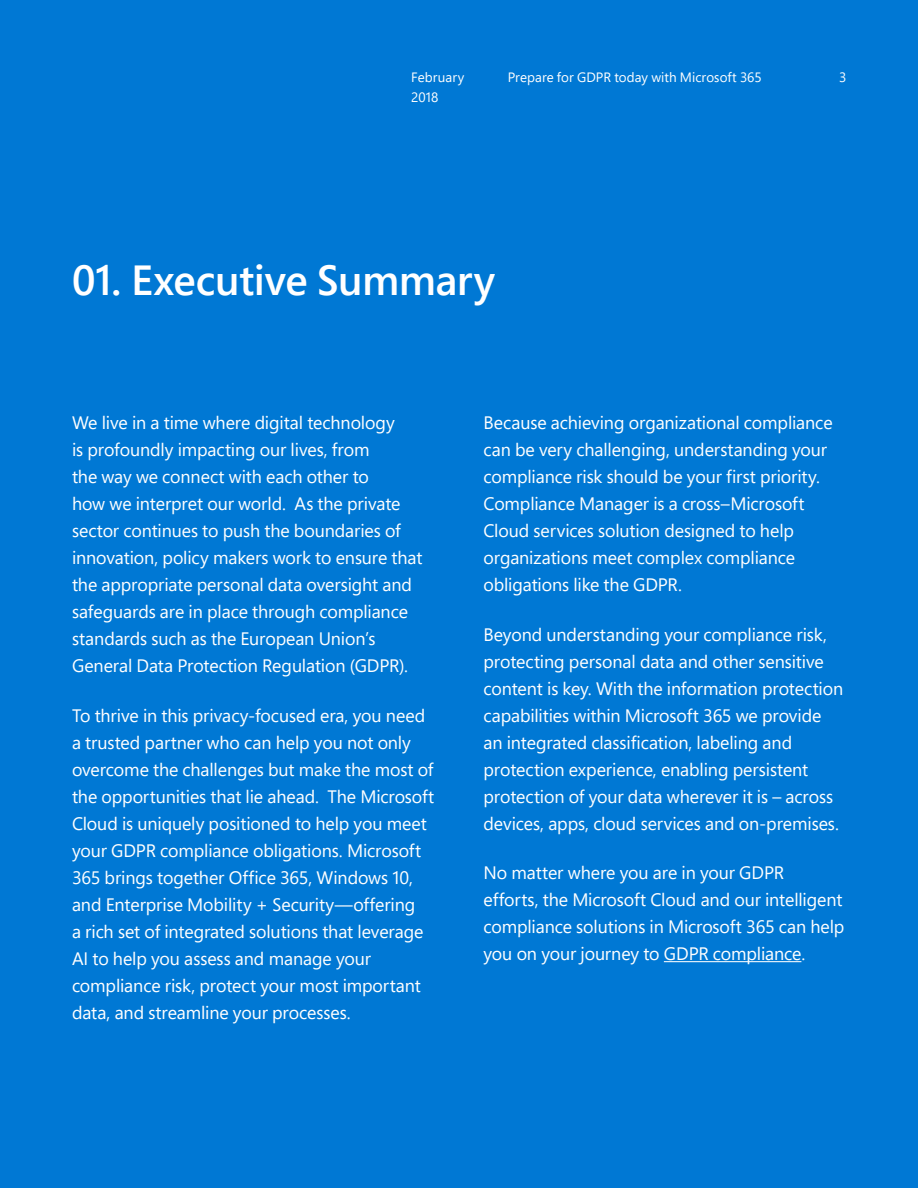
<style>
.page{position:relative;width:918px;height:1188px;background:#0078d4}
.page>*{position:absolute;margin:0;border:0;box-sizing:border-box;transform-origin:0 0}
.t1{font:600 42px "Segoe Pro";letter-spacing:-.01em;color:#fff}
.t2{font:18px/27px "Segoe Pro";letter-spacing:-.005em;color:#fff}
.t3{font:13.5px "Segoe Pro";letter-spacing:.005em;color:#fff}
</style>
<div class="page">
<hr style="left:664px;top:961px;width:137px;height:1px;background:#fff">
<p class="t3" style="left:411px;top:68px;width:55px">February</p>
<p class="t3" style="left:508px;top:68px;width:256px">Prepare for GDPR today with Microsoft 365</p>
<p class="t3" style="left:411px;top:88px;width:29px">2018</p>
<h1 class="t1" style="left:72px;top:252px;width:425px">01. Executive Summary</h1>
<p class="t3" style="left:839px;top:68px;width:9px">3</p>
<p class="t2" style="left:72px;top:409px;width:352px">We live in a time where digital technology<br>is profoundly impacting our lives, from<br>the way we connect with each other to<br>how we interpret our world. As the private sector continues to push the boundaries of innovation, policy makers work to ensure that the appropriate personal data oversight and safeguards are in place through compliance standards such as the European Union’s General Data Protection Regulation (GDPR).</p>
<p class="t2" style="left:72px;top:701px;width:364px">To thrive in this privacy-focused era, you need a trusted partner who can help you not only overcome the challenges but make the most of the opportunities that lie ahead. The Microsoft Cloud is uniquely positioned to help you meet your GDPR compliance obligations. Microsoft 365 brings together Office 365, Windows 10, and Enterprise Mobility + Security—offering<br>a rich set of integrated solutions that leverage AI to help you assess and manage your compliance risk, protect your most important data, and streamline your processes.</p>
<p class="t2" style="left:483px;top:409px;width:351px">Because achieving organizational compliance can be very challenging, understanding your compliance risk should be your first priority.<br>Compliance Manager is a cross–Microsoft Cloud services solution designed to help organizations meet complex compliance obligations like the GDPR.</p>
<p class="t2" style="left:483px;top:620px;width:361px">Beyond understanding your compliance risk, protecting personal data and other sensitive content is key. With the information protection capabilities within Microsoft 365 we provide an integrated classification, labeling and protection experience, enabling persistent protection of your data wherever it is – across devices, apps, cloud services and on-premises.</p>
<p class="t2" style="left:483px;top:859px;width:362px">No matter where you are in your GDPR<br>efforts, the Microsoft Cloud and our intelligent compliance solutions in Microsoft 365 can help you on your journey to GDPR compliance.</p>
</div>
